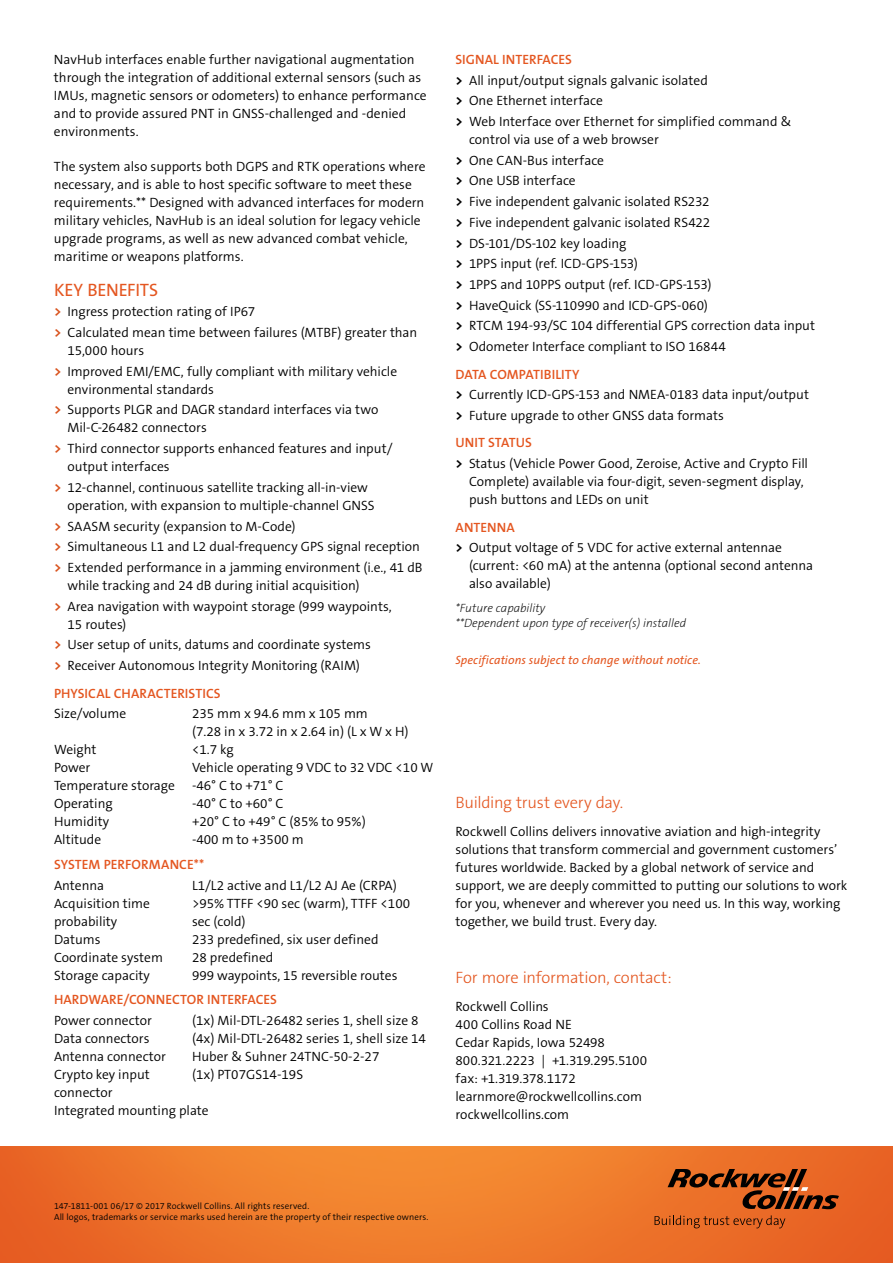
<style>
.page{position:relative;width:893px;height:1263px;background:#fff}
.page>*{position:absolute;margin:0;border:0;box-sizing:border-box;transform-origin:0 0}
.t1{font:18px "The Sans B5 Plain";letter-spacing:-.01em;color:#e45620}
.t2{font:300 16.5px "The Sans B3";letter-spacing:-.01em;color:#e45620}
.t3{font:300 13.5px/18px "The Sans B4";color:#000}
.t4{font:600 13.5px "The Sans B6";color:#e45620}
.t5{font:italic 200 12px/14.4px "The Sans B2";color:#000}
.t6{font:italic 12px "The Sans B5 Plain";letter-spacing:.005em;color:#e45620}
.t7{font:300 9px/10.8px "The Sans B4";letter-spacing:.01em;color:#000}
.s1{font-family:"The Sans B7";font-weight:700;color:#d9531e}
.s2{font-family:"The Sans B7";font-weight:700}
</style>
<div class="page">
<img style="left:0;top:1146px;width:893px;height:117px">
<svg style="left:655px;top:1215px;width:130px;height:13px;background:#c65b21"></svg>
<svg style="left:668px;top:1169px;width:171px;height:40px;background:#a14b1d"></svg>
<p class="t3" style="left:54px;top:51px;width:374px">NavHub interfaces enable further navigational augmentation through the integration of additional external sensors (such as IMUs, magnetic sensors or odometers) to enhance performance and to provide assured PNT in GNSS-challenged and -denied environments.</p>
<p class="t3" style="left:54px;top:157px;width:373px">The system also supports both DGPS and RTK operations where necessary, and is able to host specific software to meet these requirements.** Designed with advanced interfaces for modern military vehicles, NavHub is an ideal solution for legacy vehicle upgrade programs, as well as new advanced combat vehicle, maritime or weapons platforms.</p>
<h1 class="t1" style="left:54px;top:278px;width:106px">KEY BENEFITS</h1>
<p class="t3" style="left:54px;top:302px;width:365px;line-height:20.7px"><span class="s1">&gt;</span> Ingress protection rating of IP67<br><span class="s1">&gt;</span> Calculated mean time between failures (MTBF) greater than</p>
<p class="t3" style="left:54px;top:340px;width:345px;line-height:20.7px;text-indent:14px">15,000 hours<br><span class="s1">&gt;</span> Improved EMI/EMC, fully compliant with military vehicle</p>
<p class="t3" style="left:54px;top:379px;width:326px;line-height:20.7px;text-indent:14px">environmental standards<br><span class="s1">&gt;</span> Supports PLGR and DAGR standard interfaces via two</p>
<p class="t3" style="left:54px;top:418px;width:340px;line-height:20.7px;text-indent:14px">Mil-C-26482 connectors<br><span class="s1">&gt;</span> Third connector supports enhanced features and input/</p>
<p class="t3" style="left:54px;top:456px;width:315px;line-height:20.7px;text-indent:14px">output interfaces<br><span class="s1">&gt;</span> 12-channel, continuous satellite tracking all-in-view</p>
<p class="t3" style="left:54px;top:495px;width:370px;line-height:20.7px;text-indent:14px">operation, with expansion to multiple-channel GNSS<br><span class="s1">&gt;</span> SAASM security (expansion to M-Code)<br><span class="s1">&gt;</span> Simultaneous L1 and L2 dual-frequency GPS signal reception <span class="s1">&gt;</span> Extended performance in a jamming environment (i.e., 41 dB</p>
<p class="t3" style="left:54px;top:575px;width:339px;line-height:20.7px;text-indent:14px">while tracking and 24 dB during initial acquisition)<br><span class="s1">&gt;</span> Area navigation with waypoint storage (999 waypoints,</p>
<p class="t3" style="left:54px;top:614px;width:318px;line-height:20.7px;text-indent:14px">15 routes)<br><span class="s1">&gt;</span> User setup of units, datums and coordinate systems <span class="s1">&gt;</span> Receiver Autonomous Integrity Monitoring (RAIM)</p>
<p class="t4" style="left:54px;top:684px;width:168px">PHYSICAL CHARACTERISTICS</p>
<p class="t3" style="left:54px;top:705px;width:74px">Size/volume</p>
<p class="t3" style="left:192px;top:705px;width:218px">235 mm x 94.6 mm x 105 mm<br>(7.28 in x 3.72 in x 2.64 in) (L x W x H)</p>
<p class="t3" style="left:54px;top:741px;width:44px">Weight</p>
<p class="t3" style="left:192px;top:741px;width:43px">&lt;1.7 kg</p>
<p class="t3" style="left:54px;top:759px;width:38px">Power</p>
<p class="t3" style="left:192px;top:759px;width:243px">Vehicle operating 9 VDC to 32 VDC &lt;10 W</p>
<p class="t3" style="left:54px;top:777px;width:122px">Temperature storage</p>
<p class="t3" style="left:192px;top:777px;width:93px">-46° C to +71° C</p>
<p class="t3" style="left:54px;top:795px;width:60px">Operating</p>
<p class="t3" style="left:192px;top:795px;width:93px">-40° C to +60° C</p>
<p class="t3" style="left:54px;top:813px;width:57px">Humidity</p>
<p class="t3" style="left:192px;top:813px;width:175px">+20° C to +49° C (85% to 95%)</p>
<p class="t3" style="left:54px;top:831px;width:49px">Altitude</p>
<p class="t3" style="left:192px;top:831px;width:113px">-400 m to +3500 m</p>
<p class="t4" style="left:54px;top:856px;width:152px">SYSTEM PERFORMANCE**</p>
<p class="t3" style="left:54px;top:876px;width:52px">Antenna</p>
<p class="t3" style="left:192px;top:876px;width:206px">L1/L2 active and L1/L2 AJ Ae (CRPA)</p>
<p class="t3" style="left:54px;top:894px;width:97px">Acquisition time</p>
<p class="t3" style="left:192px;top:894px;width:220px">&gt;95% TTFF &lt;90 sec (warm), TTFF &lt;100</p>
<p class="t3" style="left:54px;top:912px;width:65px">probability</p>
<p class="t3" style="left:192px;top:912px;width:55px">sec (cold)</p>
<p class="t3" style="left:54px;top:930px;width:48px">Datums</p>
<p class="t3" style="left:192px;top:930px;width:188px">233 predefined, six user defined</p>
<p class="t3" style="left:54px;top:948px;width:110px">Coordinate system</p>
<p class="t3" style="left:192px;top:948px;width:83px">28 predefined</p>
<p class="t3" style="left:54px;top:966px;width:97px">Storage capacity</p>
<p class="t3" style="left:192px;top:966px;width:207px">999 waypoints, 15 reversible routes</p>
<p class="t4" style="left:54px;top:991px;width:224px">HARDWARE/CONNECTOR INTERFACES</p>
<p class="t3" style="left:54px;top:1011px;width:99px">Power connector</p>
<p class="t3" style="left:192px;top:1011px;width:228px">(1x) Mil-DTL-26482 series 1, shell size 8</p>
<p class="t3" style="left:54px;top:1029px;width:97px">Data connectors</p>
<p class="t3" style="left:192px;top:1029px;width:235px">(4x) Mil-DTL-26482 series 1, shell size 14</p>
<p class="t3" style="left:54px;top:1047px;width:113px">Antenna connector</p>
<p class="t3" style="left:192px;top:1047px;width:189px">Huber &amp; Suhner 24TNC-50-2-27</p>
<p class="t3" style="left:54px;top:1065px;width:97px">Crypto key input</p>
<p class="t3" style="left:192px;top:1065px;width:113px">(1x) PT07GS14-19S</p>
<p class="t3" style="left:54px;top:1083px;width:156px">connector<br>Integrated mounting plate</p>
<p class="t4" style="left:455px;top:51px;width:118px">SIGNAL INTERFACES</p>
<p class="t3" style="left:455px;top:70px;width:337px;line-height:20.7px"><span class="s2">&gt;</span> All input/output signals galvanic isolated<br><span class="s2">&gt;</span> One Ethernet interface<br><span class="s2">&gt;</span> Web Interface over Ethernet for simplified command &amp;</p>
<p class="t3" style="left:455px;top:129px;width:361px;line-height:20.7px;text-indent:14px">control via use of a web browser<br><span class="s2">&gt;</span> One CAN-Bus interface<br><span class="s2">&gt;</span> One USB interface<br><span class="s2">&gt;</span> Five independent galvanic isolated RS232<br><span class="s2">&gt;</span> Five independent galvanic isolated RS422<br><span class="s2">&gt;</span> DS-101/DS-102 key loading<br><span class="s2">&gt;</span> 1PPS input (ref. ICD-GPS-153)<br><span class="s2">&gt;</span> 1PPS and 10PPS output (ref. ICD-GPS-153)<br><span class="s2">&gt;</span> HaveQuick (SS-110990 and ICD-GPS-060)<br><span class="s2">&gt;</span> RTCM 194-93/SC 104 differential GPS correction data input <span class="s2">&gt;</span> Odometer Interface compliant to ISO 16844</p>
<p class="t4" style="left:455px;top:365px;width:126px">DATA COMPATIBILITY</p>
<p class="t3" style="left:455px;top:384px;width:355px;line-height:20.7px"><span class="s2">&gt;</span> Currently ICD-GPS-153 and NMEA-0183 data input/output <span class="s2">&gt;</span> Future upgrade to other GNSS data formats</p>
<p class="t4" style="left:455px;top:434px;width:78px">UNIT STATUS</p>
<p class="t3" style="left:469px;top:455px;width:341px;text-indent:-13px"><span class="s2">&gt;</span> Status (Vehicle Power Good, Zeroise, Active and Crypto Fill<br>Complete) available via four-digit, seven-segment display, push buttons and LEDs on unit</p>
<p class="t4" style="left:455px;top:518px;width:61px">ANTENNA</p>
<p class="t3" style="left:469px;top:539px;width:346px;text-indent:-14px"><span class="s2">&gt;</span> Output voltage of 5 VDC for active external antennae (current: &lt;60 mA) at the antenna (optional second antenna also available)</p>
<p class="t5" style="left:455px;top:601px;width:232px">*Future capability<br>**Dependent upon type of receiver(s) installed</p>
<p class="t6" style="left:455px;top:652px;width:247px">Specifications subject to change without notice.</p>
<p class="t2" style="left:455px;top:792px;width:169px">Building trust every day.</p>
<p class="t3" style="left:455px;top:822px;width:393px">Rockwell Collins delivers innovative aviation and high-integrity solutions that transform commercial and government customers’ futures worldwide. Backed by a global network of service and support, we are deeply committed to putting our solutions to work for you, whenever and wherever you need us. In this way, working together, we build trust. Every day.</p>
<p class="t2" style="left:455px;top:967px;width:218px">For more information, contact:</p>
<p class="t3" style="left:455px;top:998px;width:193px">Rockwell Collins<br>400 Collins Road NE<br>Cedar Rapids, Iowa 52498<br>800.321.2223 | +1.319.295.5100 fax: +1.319.378.1172 learnmore@rockwellcollins.com rockwellcollins.com</p>
<p class="t7" style="left:54px;top:1200px;width:376px">147-1811-001 06/17 © 2017 Rockwell Collins. All rights reserved.<br>All logos, trademarks or service marks used herein are the property of their respective owners.</p>
</div>
